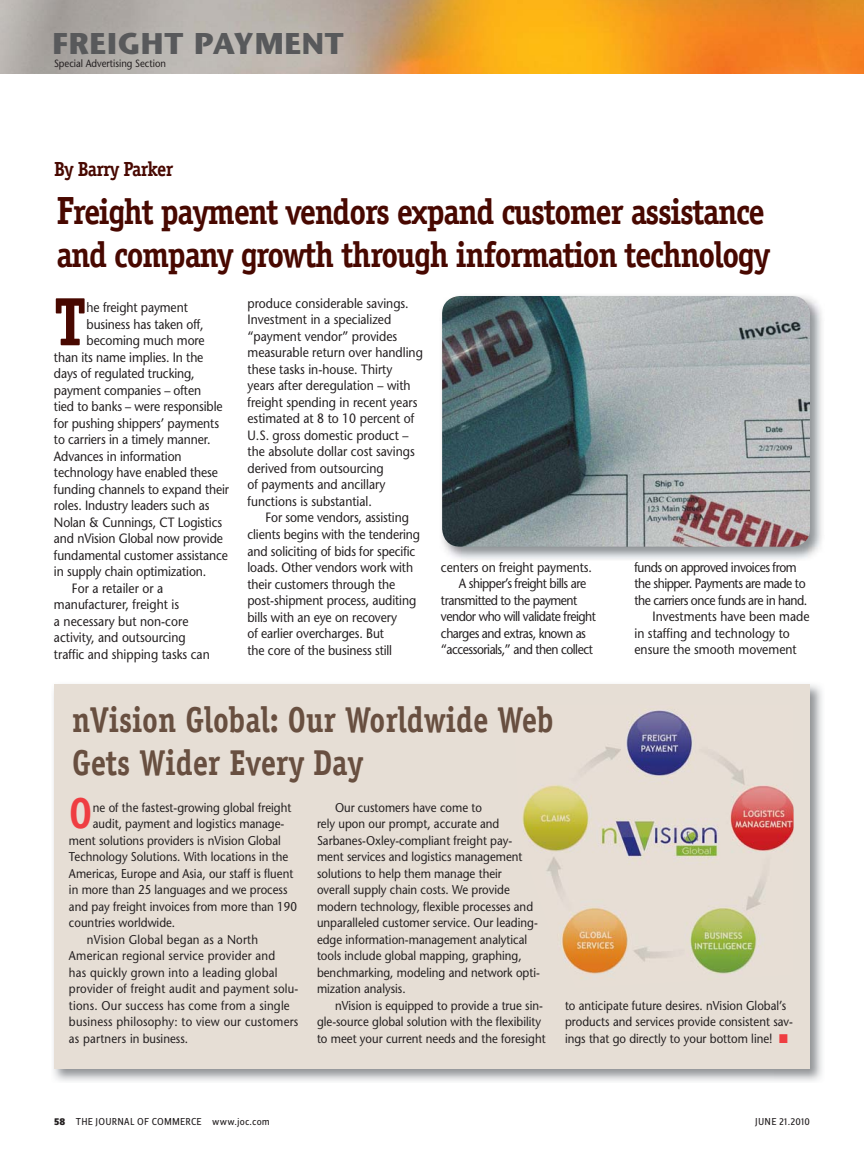
<style>
.page{position:relative;width:864px;height:1175px;background:#fff}
.page>*{position:absolute;margin:0;border:0;box-sizing:border-box;transform-origin:0 0}
.t1{font:700 68.55px "Officina Serif";color:#480800;scale:.9 1}
.t2{font:700 43.35px "Officina Serif";color:#ef3e42;scale:.9 1}
.t3{font:700 36px/43.2px "Officina Serif";letter-spacing:-.04em;color:#480800;scale:.9 1}
.t4{font:700 36px/43.2px "Officina Serif";color:#684f40;scale:.85 1}
.t5{font:700 30px "Stone Sans Std";letter-spacing:.025em;color:#58595b}
.t6{font:700 20.4px "Officina Serif";letter-spacing:-.04em;color:#480800;scale:.9 1}
.t7{font:500 13.5px/16.5px "Stone Sans Std";letter-spacing:-.01em;color:#231f20;scale:.9 1}
.t8{font:500 13.5px "Stone Sans Std";letter-spacing:-.04em;color:#231f20;scale:.9 1}
.t9{font:500 12.75px/16.5px "Stone Sans Std";color:#231f20;scale:.9 1}
.t10{font:500 12.75px "Stone Sans Std";letter-spacing:.02em;color:#231f20;scale:.9 1}
.t11{font:10.5px "Zine Sans Dis";letter-spacing:.02em;color:#231f20}
.t12{font:500 10.5px "Stone Sans Std";color:#231f20;scale:.9 1}
.s1{font-size:39.3px}
.s2{color:#ef3e42}
.s3{font-weight:800}
</style>
<div class="page">
<img style="left:0;top:0;width:864px;height:73px">
<img style="left:53px;top:684px;width:769px;height:397px">
<div style="left:54px;top:684px;width:756px;height:384px;background:#e6ded5"></div>
<img style="left:522px;top:710px;width:272px;height:269px">
<img style="left:441px;top:295px;width:381px;height:265px">
<img style="left:442px;top:296px;width:368px;height:250px;border-radius:18px">
<h3 class="t5" style="left:52px;top:26px;width:293px">FREIGHT PAYMENT</h3>
<p class="t12" style="left:54px;top:58px;width:126px">Special Advertising Section</p>
<h3 class="t6" style="left:54px;top:162px;width:134px">By Barry Parker</h3>
<h3 class="t3" style="left:56px;top:193px;width:795px"><span class="s1">F</span>reight payment vendors expand customer assistance and company growth through information technology</h3>
<h1 class="t1" style="left:54px;top:296px;width:37px">T</h1>
<p class="t7" style="left:87px;top:300px;width:114px">he freight payment</p>
<p class="t7" style="left:87px;top:316px;width:132px">business has taken off,</p>
<p class="t7" style="left:87px;top:333px;width:133px">becoming much more</p>
<p class="t7" style="left:54px;top:349px;width:168px">than its name implies. In the</p>
<p class="t7" style="left:54px;top:366px;width:158px">days of regulated trucking,</p>
<p class="t7" style="left:54px;top:382px;width:165px">payment companies – often</p>
<p class="t7" style="left:54px;top:399px;width:189px">tied to banks – were responsible</p>
<p class="t7" style="left:54px;top:415px;width:185px">for pushing shippers’ payments</p>
<p class="t7" style="left:54px;top:432px;width:175px">to carriers in a timely manner.</p>
<p class="t7" style="left:54px;top:448px;width:143px">Advances in information</p>
<p class="t7" style="left:54px;top:465px;width:184px">technology have enabled these</p>
<p class="t7" style="left:54px;top:481px;width:196px">funding channels to expand their</p>
<p class="t7" style="left:54px;top:498px;width:174px">roles. Industry leaders such as</p>
<p class="t7" style="left:54px;top:514px;width:188px">Nolan &amp; Cunnings, CT Logistics</p>
<p class="t7" style="left:54px;top:531px;width:189px">and nVision Global now provide</p>
<p class="t7" style="left:54px;top:547px;width:195px">fundamental customer assistance</p>
<p class="t7" style="left:54px;top:564px;width:171px">in supply chain optimization.</p>
<p class="t7" style="left:72px;top:580px;width:103px">For a retailer or a</p>
<p class="t7" style="left:54px;top:597px;width:141px">manufacturer, freight is</p>
<p class="t7" style="left:54px;top:613px;width:151px">a necessary but non-core</p>
<p class="t7" style="left:54px;top:630px;width:148px">activity, and outsourcing</p>
<p class="t7" style="left:54px;top:646px;width:175px">traffic and shipping tasks can</p>
<p class="t7" style="left:247px;top:296px;width:197px">produce considerable savings.<br>Investment in a specialized “payment vendor” provides measurable return over handling these tasks in-house. Thirty years after deregulation – with freight spending in recent years estimated at 8 to 10 percent of<br>U.S. gross domestic product – the absolute dollar cost savings derived from outsourcing<br>of payments and ancillary functions is substantial.</p>
<p class="t7" style="left:247px;top:510px;width:193px;text-indent:18px">For some vendors, assisting clients begins with the tendering and soliciting of bids for specific loads. Other vendors work with their customers through the post-shipment process, auditing bills with an eye on recovery<br>of earlier overcharges. But<br>the core of the business still</p>
<p class="t7" style="left:441px;top:559px;width:169px">centers on freight payments.</p>
<p class="t8" style="left:459px;top:577px;width:143px">A shipper’s freight bills are</p>
<p class="t8" style="left:441px;top:593px;width:153px">transmitted to the payment</p>
<p class="t8" style="left:441px;top:610px;width:174px">vendor who will validate freight</p>
<p class="t8" style="left:441px;top:626px;width:163px">charges and extras, known as</p>
<p class="t8" style="left:441px;top:643px;width:170px">“accessorials,” and then collect</p>
<h3 class="t4" style="left:72px;top:701px;width:568px">nVision Global: Our Worldwide Web<br>Gets Wider Every Day</h3>
<p class="t8" style="left:634px;top:560px;width:182px">funds on approved invoices from</p>
<p class="t8" style="left:634px;top:577px;width:192px">the shipper. Payments are made to</p>
<p class="t8" style="left:634px;top:593px;width:194px">the carriers once funds are in hand.</p>
<p class="t7" style="left:652px;top:609px;width:176px">Investments have been made</p>
<p class="t7" style="left:634px;top:625px;width:174px">in staffing and technology to</p>
<p class="t7" style="left:634px;top:642px;width:182px">ensure the smooth movement</p>
<h2 class="t2" style="left:69px;top:797px;width:27px">O</h2>
<p class="t9" style="left:93px;top:799px;width:222px">ne of the fastest-growing global freight</p>
<p class="t9" style="left:93px;top:816px;width:214px">audit, payment and logistics manage-</p>
<p class="t9" style="left:69px;top:832px;width:237px">ment solutions providers is nVision Global</p>
<p class="t9" style="left:69px;top:849px;width:245px">Technology Solutions. With locations in the</p>
<p class="t9" style="left:69px;top:865px;width:251px">Americas, Europe and Asia, our staff is fluent</p>
<p class="t9" style="left:69px;top:882px;width:244px">in more than 25 languages and we process</p>
<p class="t9" style="left:69px;top:898px;width:255px">and pay freight invoices from more than 190</p>
<p class="t9" style="left:69px;top:915px;width:120px">countries worldwide.</p>
<p class="t10" style="left:87px;top:933px;width:192px">nVision Global began as a North</p>
<p class="t10" style="left:69px;top:949px;width:231px">American regional service provider and</p>
<p class="t10" style="left:69px;top:966px;width:233px">has quickly grown into a leading global</p>
<p class="t10" style="left:69px;top:982px;width:256px">provider of freight audit and payment solu-</p>
<p class="t10" style="left:69px;top:999px;width:247px">tions. Our success has come from a single</p>
<p class="t10" style="left:69px;top:1015px;width:256px">business philosophy: to view our customers</p>
<p class="t9" style="left:69px;top:1030px;width:134px">as partners in business.</p>
<p class="t9" style="left:317px;top:799px;width:249px;text-indent:18px">Our customers have come to<br>rely upon our prompt, accurate and Sarbanes-Oxley-compliant freight pay&shy;ment services and logistics management solutions to help them manage their<br>overall supply chain costs. We provide modern technology, flexible processes and unparalleled customer service. Our leading&shy;edge information-management analytical tools include global mapping, graphing, benchmarking, modeling and network opti&shy;mization analysis.</p>
<p class="t9" style="left:317px;top:997px;width:256px;text-indent:18px">nVision is equipped to provide a true sin&shy;gle-source global solution with the flexibility to meet your current needs and the foresight</p>
<p class="t9" style="left:565px;top:998px;width:255px">to anticipate future desires. nVision Global’s products and services provide consistent sav&shy;ings that go directly to your bottom line! <span class="s2">■</span></p>
<p class="t11" style="left:54px;top:1118px;width:217px"><span class="s3">58</span> THE JOURNAL OF COMMERCE www.joc.com</p>
<p class="t11" style="left:755px;top:1118px;width:56px">JUNE 21.2010</p>
</div>
